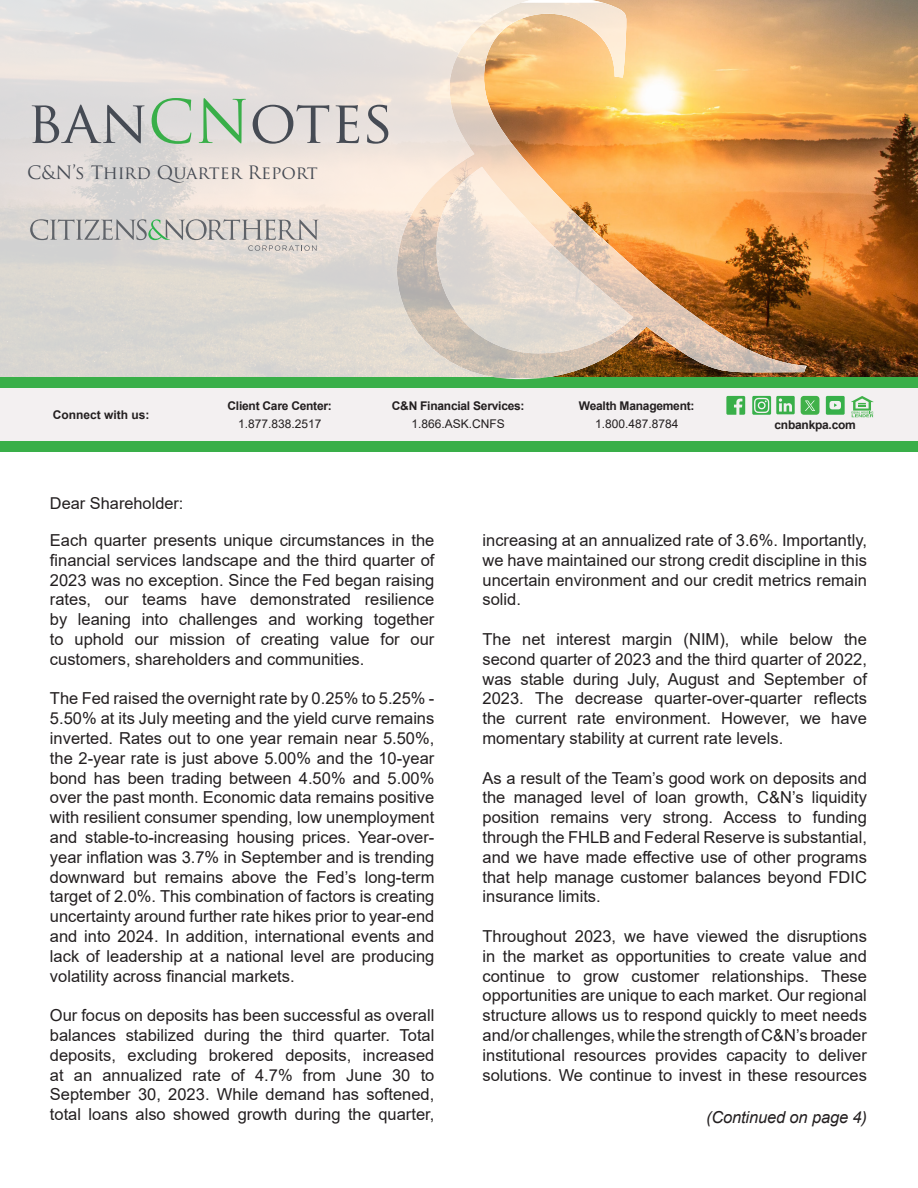
<style>
.page{position:relative;width:918px;height:1188px;background:#fff}
.page>*{position:absolute;margin:0;border:0;box-sizing:border-box;transform-origin:0 0}
.t1{font:58.5px "Trajan Pro";color:#464b54}
.t2{font:18px "Trajan Pro";letter-spacing:-.01em;color:#464b54}
.t3{font:16.5px/19.8px "Arial";color:#231f20;text-align:justify}
.t4{font:italic 16.5px "Arial";letter-spacing:-.01em;color:#231f20}
.t5{font:16.35px "Arial";color:#231f20}
.t6{font:700 12px "Arial";letter-spacing:-.02em;color:#231f20}
.t7{font:12px "Arial";color:#231f20}
.t8{font:700 12px "Arial";color:#231f20}
.s1{color:#39af49}
</style>
<div class="page">
<img style="left:807px;top:0;width:111px;height:377px">
<svg style="left:0;top:0;width:397px;height:377px;background:#e1dcd8"></svg>
<div style="left:0;top:387px;width:918px;height:59px;background:#f3f0f1"></div>
<svg style="left:851px;top:396px;width:23px;height:21px"></svg>
<svg style="left:826px;top:396px;width:19px;height:19px"></svg>
<div style="left:0;top:377px;width:918px;height:11px;background:#39af49"></div>
<svg style="left:30px;top:219px;width:289px;height:32px;background:#c6c4c1"></svg>
<img style="left:397px;top:3px;width:408px;height:375px">
<div style="left:0;top:441px;width:918px;height:11px;background:#39af49"></div>
<svg style="left:726px;top:396px;width:19px;height:19px"></svg>
<div style="left:801px;top:396px;width:18px;height:19px;background:#40b149;border-radius:3px"></div>
<svg style="left:805px;top:401px;width:10px;height:10px"></svg>
<svg style="left:752px;top:396px;width:43px;height:19px"></svg>
<p class="t1" style="left:27px;top:84px;width:368px">ban<span class="s1">CN</span>otes</p>
<p class="t2" style="left:27px;top:161px;width:292px">C&amp;N’s Third Quarter Report</p>
<p class="t8" style="left:53px;top:406px;width:98px">Connect with us:</p>
<p class="t5" style="left:50px;top:491px;width:135px">Dear Shareholder:</p>
<p class="t6" style="left:228px;top:397px;width:106px">Client Care Center:</p>
<p class="t7" style="left:238px;top:415px;width:85px">1.877.838.2517</p>
<p class="t6" style="left:392px;top:397px;width:134px">C&amp;N Financial Services:</p>
<p class="t7" style="left:412px;top:415px;width:95px">1.866.ASK.CNFS</p>
<p class="t6" style="left:579px;top:397px;width:117px">Wealth Management:</p>
<p class="t7" style="left:595px;top:415px;width:85px">1.800.487.8784</p>
<p class="t6" style="left:775px;top:417px;width:83px">cnbankpa.com</p>
<p class="t3" style="left:50px;top:530px;width:386px">Each quarter presents unique circumstances in the financial services landscape and the third quarter of 2023 was no exception. Since the Fed began raising rates, our teams have demonstrated resilience by leaning into challenges and working together to uphold our mission of creating value for our customers, shareholders and communities.</p>
<p class="t3" style="left:50px;top:689px;width:386px">The Fed raised the overnight rate by 0.25% to 5.25% - 5.50% at its July meeting and the yield curve remains inverted. Rates out to one year remain near 5.50%, the 2-year rate is just above 5.00% and the 10-year bond has been trading between 4.50% and 5.00% over the past month. Economic data remains positive with resilient consumer spending, low unemployment and stable-to-increasing housing prices. Year-over&shy;year inflation was 3.7% in September and is trending downward but remains above the Fed’s long-term target of 2.0%. This combination of factors is creating uncertainty around further rate hikes prior to year-end and into 2024. In addition, international events and lack of leadership at a national level are producing volatility across financial markets.</p>
<p class="t3" style="left:50px;top:1005px;width:386px">Our focus on deposits has been successful as overall balances stabilized during the third quarter. Total deposits, excluding brokered deposits, increased at an annualized rate of 4.7% from June 30 to September 30, 2023. While demand has softened, total loans also showed growth during the quarter,</p>
<p class="t3" style="left:483px;top:530px;width:386px">increasing at an annualized rate of 3.6%. Importantly, we have maintained our strong credit discipline in this uncertain environment and our credit metrics remain solid.</p>
<p class="t3" style="left:483px;top:629px;width:386px">The net interest margin (NIM), while below the second quarter of 2023 and the third quarter of 2022, was stable during July, August and September of 2023. The decrease quarter-over-quarter reflects the current rate environment. However, we have momentary stability at current rate levels.</p>
<p class="t3" style="left:483px;top:768px;width:386px">As a result of the Team’s good work on deposits and the managed level of loan growth, C&amp;N’s liquidity position remains very strong. Access to funding through the FHLB and Federal Reserve is substantial, and we have made effective use of other programs that help manage customer balances beyond FDIC insurance limits.</p>
<p class="t3" style="left:483px;top:926px;width:386px">Throughout 2023, we have viewed the disruptions in the market as opportunities to create value and continue to grow customer relationships. These opportunities are unique to each market. Our regional structure allows us to respond quickly to meet needs and/or challenges, while the strength of C&amp;N’s broader institutional resources provides capacity to deliver solutions. We continue to invest in these resources</p>
<p class="t4" style="left:706px;top:1107px;width:162px">(Continued on page 4)</p>
</div>
